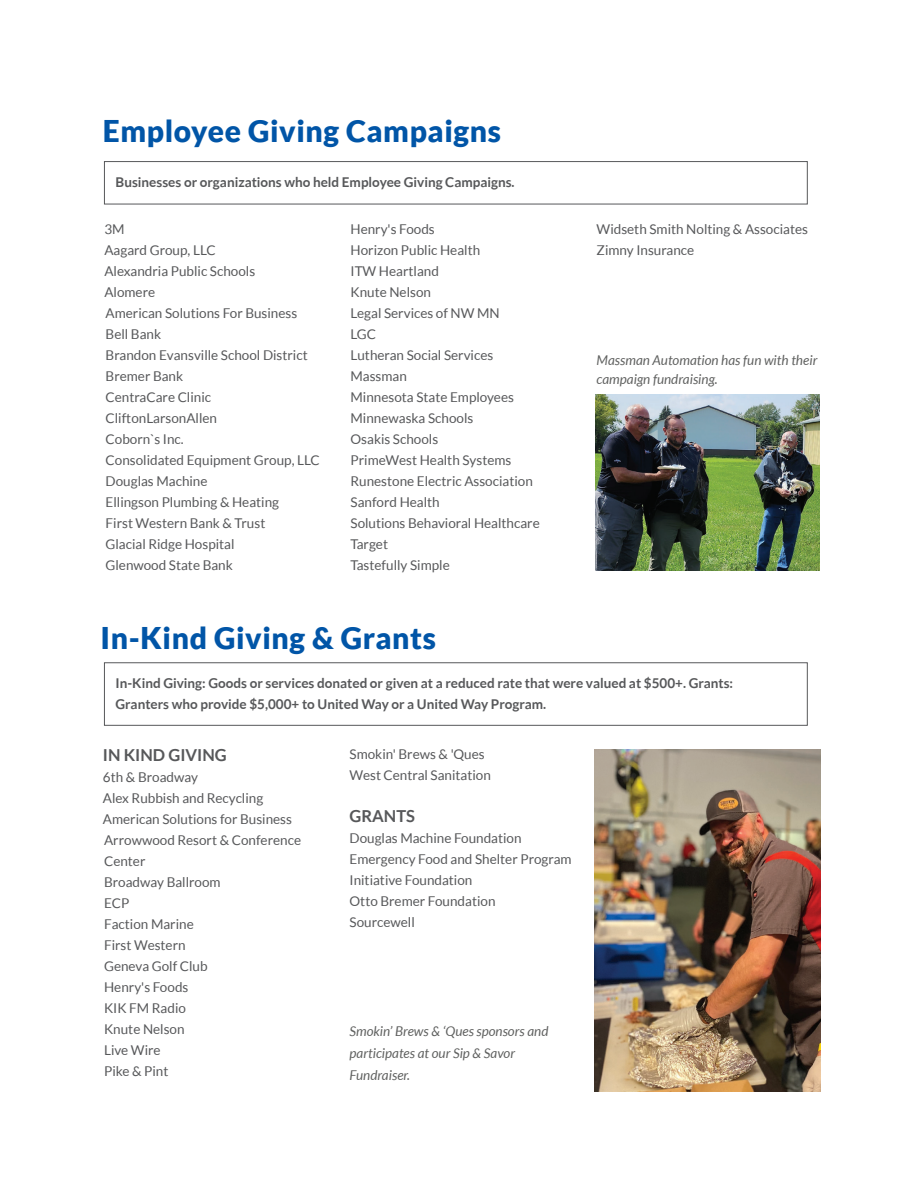
<style>
.page{position:relative;width:918px;height:1188px;background:#fff}
.page>*{position:absolute;margin:0;border:0;box-sizing:border-box;transform-origin:0 0}
.t1{font:900 30px "Lato";letter-spacing:.02em;color:#0155a7}
.t2{font:700 16.5px "Lato";color:#57585a}
.t3{font:13.5px/21px "Lato";color:#57585a}
.t4{font:700 13.5px/21px "Lato";color:#57585a}
.t5{font:italic 13.5px/22.2px "Lato";color:#606160}
</style>
<div class="page">
<div style="left:104px;top:161px;width:704px;height:43px;border:1px solid #57585a"></div>
<div style="left:104px;top:663px;width:704px;height:63px;border:1px solid #57585a"></div>
<img style="left:596px;top:394px;width:224px;height:177px">
<img style="left:594px;top:750px;width:226px;height:342px">
<h1 class="t1" style="left:103px;top:113px;width:400px">Employee Giving Campaigns</h1>
<p class="t4" style="left:116px;top:171px;width:401px">Businesses or organizations who held Employee Giving Campaigns.</p>
<p class="t3" style="left:104px;top:218px;width:217px">3M<br>Aagard Group, LLC<br>Alexandria Public Schools<br>Alomere<br>American Solutions For Business<br>Bell Bank<br>Brandon Evansville School District<br>Bremer Bank<br>CentraCare Clinic<br>CliftonLarsonAllen<br>Coborn`s Inc.<br>Consolidated Equipment Group, LLC<br>Douglas Machine<br>Ellingson Plumbing &amp; Heating<br>First Western Bank &amp; Trust<br>Glacial Ridge Hospital<br>Glenwood State Bank</p>
<p class="t3" style="left:351px;top:219px;width:191px">Henry's Foods<br>Horizon Public Health<br>ITW Heartland<br>Knute Nelson<br>Legal Services of NW MN<br>LGC<br>Lutheran Social Services<br>Massman<br>Minnesota State Employees<br>Minnewaska Schools<br>Osakis Schools<br>PrimeWest Health Systems<br>Runestone Electric Association<br>Sanford Health<br>Solutions Behavioral Healthcare<br>Target<br>Tastefully Simple</p>
<p class="t3" style="left:597px;top:219px;width:213px">Widseth Smith Nolting &amp; Associates<br>Zimny Insurance</p>
<p class="t5" style="left:597px;top:351px;width:222px;line-height:19.2px">Massman Automation has fun with their campaign fundraising.</p>
<h1 class="t1" style="left:101px;top:620px;width:337px">In-Kind Giving &amp; Grants</h1>
<p class="t4" style="left:116px;top:673px;width:619px">In-Kind Giving: Goods or services donated or given at a reduced rate that were valued at $500+. Grants:<br>Granters who provide $5,000+ to United Way or a United Way Program.</p>
<p class="t2" style="left:103px;top:746px;width:125px">IN KIND GIVING</p>
<p class="t3" style="left:103px;top:767px;width:200px">6th &amp; Broadway<br>Alex Rubbish and Recycling<br>American Solutions for Business<br>Arrowwood Resort &amp; Conference<br>Center<br>Broadway Ballroom<br>ECP<br>Faction Marine<br>First Western<br>Geneva Golf Club<br>Henry's Foods<br>KIK FM Radio<br>Knute Nelson<br>Live Wire<br>Pike &amp; Pint</p>
<p class="t3" style="left:350px;top:744px;width:143px">Smokin' Brews &amp; 'Ques<br>West Central Sanitation</p>
<p class="t2" style="left:350px;top:806px;width:67px">GRANTS</p>
<p class="t3" style="left:350px;top:827px;width:224px">Douglas Machine Foundation<br>Emergency Food and Shelter Program<br>Initiative Foundation<br>Otto Bremer Foundation<br>Sourcewell</p>
<p class="t5" style="left:350px;top:1020px;width:200px">Smokin’ Brews &amp; ‘Ques sponsors and participates at our Sip &amp; Savor<br>Fundraiser.</p>
</div>
